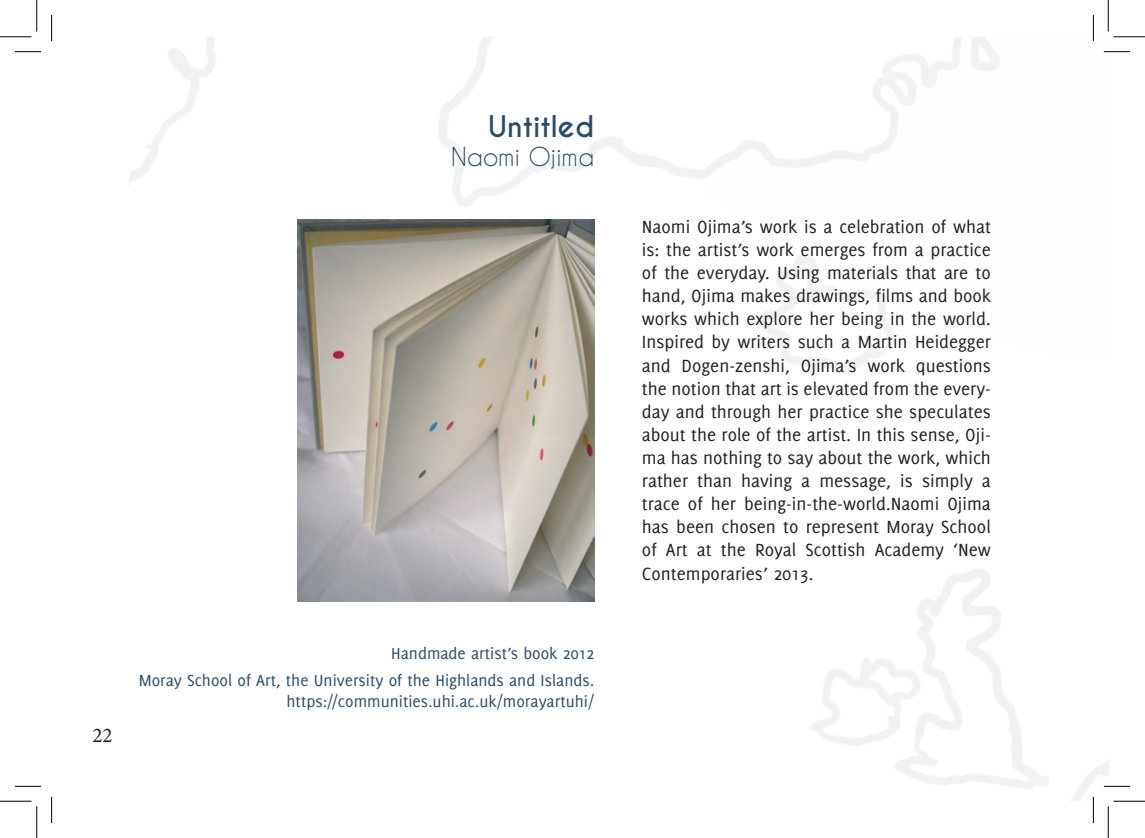
<style>
.page{position:relative;width:1145px;height:838px;background:#fff}
.page>*{position:absolute;margin:0;border:0;box-sizing:border-box;transform-origin:0 0}
.t1{font:700 28px "Caviar Dreams";color:#294b66}
.t2{font:24.5px "Caviar Dreams";color:#294b66}
.t3{font:21px "Minion Pro";color:#231f20}
.t4{font:19.25px/23.1px "Delicious";color:#231f20;text-align:justify}
.t5{font:17.5px/27.3px "Delicious";color:#294b66;text-align:right}
</style>
<div class="page">
<img style="left:128px;top:37px;width:980px;height:764px">
<img style="left:297px;top:219px;width:297px;height:382px">
<hr style="left:1104px;top:51px;width:26px;height:2px;background:#fff">
<hr style="left:1104px;top:785px;width:26px;height:2px;background:#fff">
<hr style="left:1092px;top:15px;width:2px;height:26px;background:#fff">
<hr style="left:1092px;top:796px;width:2px;height:27px;background:#fff">
<svg style="left:15px;top:51px;width:26px;height:1px"></svg>
<svg style="left:1104px;top:51px;width:26px;height:1px"></svg>
<svg style="left:15px;top:786px;width:26px;height:1px"></svg>
<svg style="left:1104px;top:786px;width:26px;height:1px"></svg>
<svg style="left:51px;top:15px;width:1px;height:26px"></svg>
<svg style="left:51px;top:796px;width:1px;height:27px"></svg>
<svg style="left:1093px;top:15px;width:1px;height:26px"></svg>
<svg style="left:1093px;top:796px;width:1px;height:27px"></svg>
<hr style="left:0;top:36px;width:32px;height:1px;background:#000">
<hr style="left:1113px;top:36px;width:31px;height:1px;background:#000">
<hr style="left:0;top:800px;width:32px;height:1px;background:#000">
<hr style="left:1113px;top:800px;width:31px;height:1px;background:#000">
<hr style="left:36px;top:1px;width:1px;height:30px;background:#000">
<hr style="left:36px;top:806px;width:1px;height:31px;background:#000">
<hr style="left:1108px;top:1px;width:1px;height:30px;background:#000">
<hr style="left:1108px;top:806px;width:1px;height:31px;background:#000">
<h1 class="t1" style="left:488px;top:109px;width:108px">Untitled</h1>
<p class="t2" style="left:451px;top:142px;width:145px">Naomi Ojima</p>
<p class="t3" style="left:93px;top:721px;width:22px">22</p>
<p class="t5" style="left:139px;top:639px;width:457px">Handmade artist’s book 2012<br>Moray School of Art, the University of the Highlands and Islands.</p>
<p class="t5" style="left:287px;top:687px;width:309px">https://communities.uhi.ac.uk/morayartuhi/</p>
<p class="t4" style="left:642px;top:215px;width:350px">Naomi Ojima’s work is a celebration of what is: the artist’s work emerges from a practice of the everyday. Using materials that are to hand, Ojima makes drawings, films and book works which explore her being in the world.<br>Inspired by writers such a Martin Heidegger and Dogen-zenshi, Ojima’s work questions the notion that art is elevated from the every&shy;day and through her practice she speculates about the role of the artist. In this sense, Oji&shy;ma has nothing to say about the work, which rather than having a message, is simply a trace of her being-in-the-world.Naomi Ojima has been chosen to represent Moray School of Art at the Royal Scottish Academy ‘New Contemporaries’ 2013.</p>
</div>
